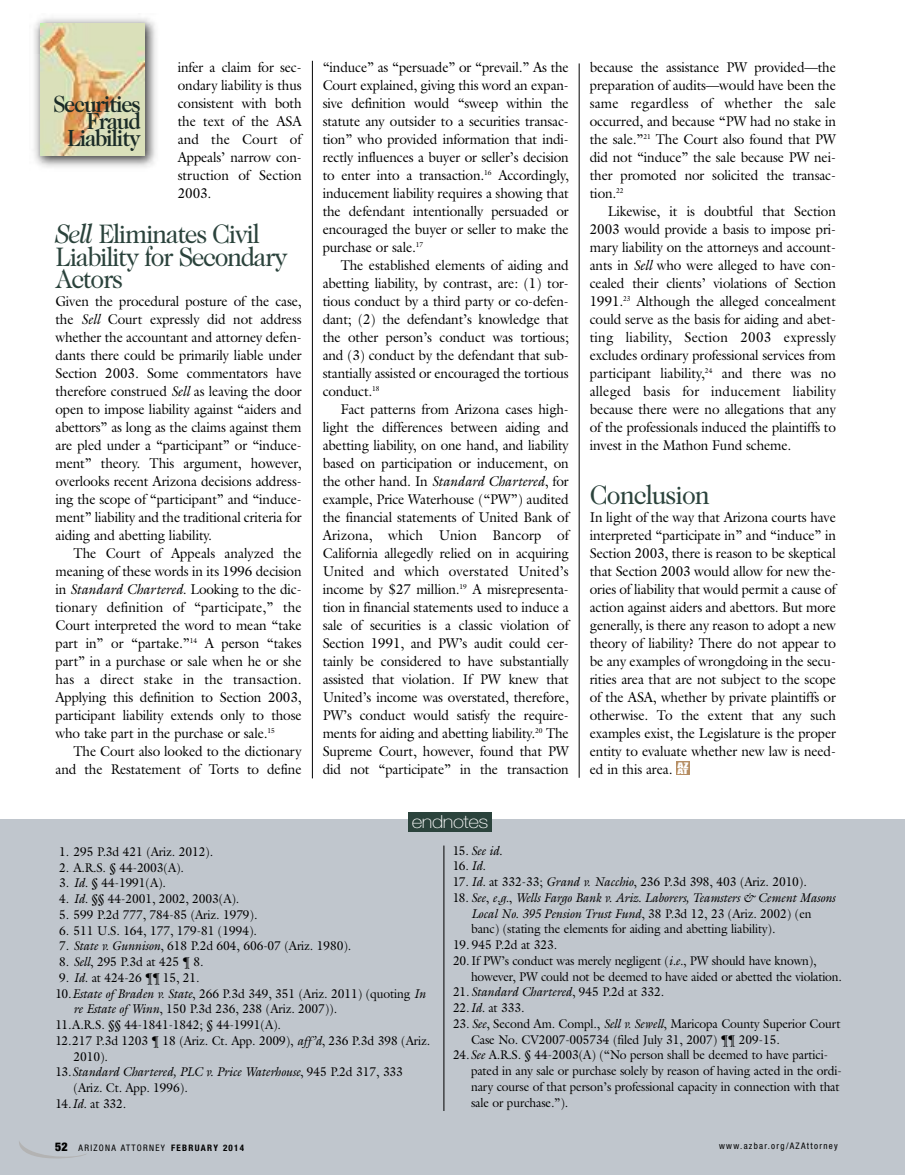
<style>
.page{position:relative;width:905px;height:1175px;background:#fff}
.page>*{position:absolute;margin:0;border:0;box-sizing:border-box;transform-origin:0 0}
.t1{font:27px/22.5px "Caslon Two Twenty Four";letter-spacing:-.055em;color:#2b433c;scale:.95 1}
.t2{font:500 23.7px/16.6px "Caslon Two Twenty Four";letter-spacing:-.055em;color:#1a2b27;text-align:right;scale:.94 1}
.t3{font:100 18px "Helvetica Neue";letter-spacing:-.02em;color:#fff;scale:1.14 1}
.t4{font:14.25px/18px "Galliard";letter-spacing:-.01em;color:#000;text-align:justify;scale:.95 1}
.t5{font:12.75px/15.8px "Galliard";letter-spacing:-.01em;color:#000;scale:.95 1}
.t6{font:italic 12.75px "Galliard";letter-spacing:-.01em;color:#000;scale:.95 1}
.t7{font:condensed 9px "Helvetica Neue";letter-spacing:.145em;color:#000}
.t8{font:7.05px/5.8px "Impact";color:#fff;scale:1.69 1}
.s1{font-style:italic}
.s2{font-style:normal}
.s3{font-weight:900;font-size:12px}
.s4{font-weight:700}
</style>
<div class="page">
<div style="left:0;top:819px;width:904px;height:355px;background:#c0c6cd"></div>
<div style="left:408px;top:812px;width:84px;height:19px;background:#2b433c"></div>
<hr style="left:312px;top:61px;width:1px;height:717px;background:#000">
<hr style="left:443px;top:845px;width:1px;height:266px;background:#000">
<hr style="left:579px;top:63px;width:1px;height:714px;background:#000">
<svg style="left:19px;top:1141px;width:67px;height:18px"></svg>
<img style="left:33px;top:17px;width:123px;height:150px">
<img style="left:41px;top:24px;width:104px;height:132px">
<div style="left:676px;top:761px;width:13px;height:13px;background:#b68e64"></div>
<p class="t4" style="left:178px;top:58px;width:132px">infer a claim for sec&shy;ondary liability is thus consistent with both the text of the ASA and the Court of Appeals’ narrow con&shy;struction of Section 2003.</p>
<h1 class="t1" style="left:56px;top:224px;width:246px"><span class="s1">Sell</span> Eliminates Civil<br>Liability for Secondary<br>Actors</h1>
<p class="t4" style="left:55px;top:292px;width:260px">Given the procedural posture of the case, the <span class="s1">Sell</span> Court expressly did not address whether the accountant and attorney defen&shy;dants there could be primarily liable under Section 2003. Some commentators have therefore construed <span class="s1">Sell</span> as leaving the door open to impose liability against “aiders and abettors” as long as the claims against them are pled under a “participant” or “induce&shy;ment” theory. This argument, however, overlooks recent Arizona decisions address&shy;ing the scope of “participant” and “induce&shy;ment” liability and the traditional criteria for aiding and abetting liability.</p>
<p class="t4" style="left:55px;top:544px;width:260px;text-indent:18px">The Court of Appeals analyzed the meaning of these words in its 1996 decision in <span class="s1">Standard Chartered</span>. Looking to the dic&shy;tionary definition of “participate,” the Court interpreted the word to mean “take part in” or “partake.”<sup>14</sup> A person “takes part” in a purchase or sale when he or she has a direct stake in the transaction.<br>Applying this definition to Section 2003, participant liability extends only to those who take part in the purchase or sale.<sup>15</sup></p>
<p class="t4" style="left:56px;top:742px;width:260px;text-align:right">The Court also looked to the dictionary and the Restatement of Torts to define</p>
<h2 class="t2" style="left:53px;top:98px;width:95px">Securities<br>Fraud<br>Liability</h2>
<p class="t4" style="left:323px;top:58px;width:260px">“induce” as “persuade” or “prevail.” As the Court explained, giving this word an expan&shy;sive definition would “sweep within the statute any outsider to a securities transac&shy;tion” who provided information that indi&shy;rectly influences a buyer or seller’s decision to enter into a transaction.<sup>16</sup> Accordingly, inducement liability requires a showing that the defendant intentionally persuaded or encouraged the buyer or seller to make the purchase or sale.<sup>17</sup></p>
<p class="t4" style="left:323px;top:256px;width:260px;text-indent:18px">The established elements of aiding and abetting liability, by contrast, are: (1) tor&shy;tious conduct by a third party or co-defen&shy;dant; (2) the defendant’s knowledge that the other person’s conduct was tortious; and (3) conduct by the defendant that sub&shy;stantially assisted or encouraged the tortious conduct.<sup>18</sup></p>
<p class="t4" style="left:323px;top:400px;width:260px;text-indent:18px">Fact patterns from Arizona cases high&shy;light the differences between aiding and abetting liability, on one hand, and liability based on participation or inducement, on the other hand. In <span class="s1">Standard Chartered</span>, for example, Price Waterhouse (“PW”) audited the financial statements of United Bank of Arizona, which Union Bancorp of California allegedly relied on in acquiring United and which overstated United’s income by $27 million.<sup>19</sup> A misrepresenta&shy;tion in financial statements used to induce a sale of securities is a classic violation of Section 1991, and PW’s audit could cer&shy;tainly be considered to have substantially assisted that violation. If PW knew that United’s income was overstated, therefore, PW’s conduct would satisfy the require&shy;ments for aiding and abetting liability.<sup>20</sup> The Supreme Court, however, found that PW did not “participate” in the transaction</p>
<p class="t3" style="left:411px;top:814px;width:69px">endnotes</p>
<p class="t4" style="left:590px;top:58px;width:260px">because the assistance PW provided—the preparation of audits—would have been the same regardless of whether the sale occurred, and because “PW had no stake in the sale.”<sup>21</sup> The Court also found that PW did not “induce” the sale because PW nei&shy;ther promoted nor solicited the transac&shy;tion.<sup>22</sup></p>
<p class="t4" style="left:590px;top:202px;width:260px;text-indent:18px">Likewise, it is doubtful that Section 2003 would provide a basis to impose pri&shy;mary liability on the attorneys and account&shy;ants in <span class="s1">Sell</span> who were alleged to have con&shy;cealed their clients’ violations of Section 1991.<sup>23</sup> Although the alleged concealment could serve as the basis for aiding and abet&shy;ting liability, Section 2003 expressly excludes ordinary professional services from participant liability,<sup>24</sup> and there was no alleged basis for inducement liability because there were no allegations that any of the professionals induced the plaintiffs to invest in the Mathon Fund scheme.</p>
<h1 class="t1" style="left:590px;top:485px;width:128px">Conclusion</h1>
<p class="t4" style="left:590px;top:508px;width:260px">In light of the way that Arizona courts have interpreted “participate in” and “induce” in Section 2003, there is reason to be skeptical that Section 2003 would allow for new the&shy;ories of liability that would permit a cause of action against aiders and abettors. But more generally, is there any reason to adopt a new theory of liability? There do not appear to be any examples of wrongdoing in the secu&shy;rities area that are not subject to the scope of the ASA, whether by private plaintiffs or otherwise. To the extent that any such examples exist, the Legislature is the proper entity to evaluate whether new law is need&shy;ed in this area.</p>
<p class="t8" style="left:677px;top:762px;width:8px">AZ<br>AT</p>
<p class="t5" style="left:59px;top:843px;width:164px">1. 295 P.3d 421 (Ariz. 2012).</p>
<p class="t5" style="left:59px;top:859px;width:133px">2. A.R.S. § 44-2003(A).</p>
<p class="t5" style="left:59px;top:875px;width:114px">3. <span class="s1">Id.</span> § 44-1991(A).</p>
<p class="t5" style="left:59px;top:890px;width:191px">4. <span class="s1">Id.</span> §§ 44-2001, 2002, 2003(A).</p>
<p class="t5" style="left:59px;top:906px;width:210px">5. 599 P.2d 777, 784-85 (Ariz. 1979).</p>
<p class="t5" style="left:59px;top:922px;width:210px">6. 511 U.S. 164, 177, 179-81 (1994).</p>
<p class="t5" style="left:59px;top:938px;width:309px">7. <span class="s1">State v. Gunnison</span>, 618 P.2d 604, 606-07 (Ariz. 1980).</p>
<p class="t5" style="left:59px;top:953px;width:153px">8. <span class="s1">Sell</span>, 295 P.3d at 425 ¶ 8.</p>
<p class="t5" style="left:59px;top:969px;width:149px">9. <span class="s1">Id</span>. at 424-26 ¶¶ 15, 21.</p>
<p class="t5" style="left:55px;top:985px;width:391px">10.<span class="s1">Estate of Braden v. State</span>, 266 P.3d 349, 351 (Ariz. 2011) (quoting <span class="s1">In</span></p>
<p class="t5" style="left:74px;top:1001px;width:279px"><span class="s1">re Estate of Winn</span>, 150 P.3d 236, 238 (Ariz. 2007)).</p>
<p class="t5" style="left:55px;top:1016px;width:239px">11.A.R.S. §§ 44-1841-1842; § 44-1991(A).</p>
<p class="t5" style="left:55px;top:1032px;width:396px">12.217 P.3d 1203 ¶ 18 (Ariz. Ct. App. 2009), <span class="s1">aff’d</span>, 236 P.3d 398 (Ariz.</p>
<p class="t5" style="left:73px;top:1048px;width:38px">2010).</p>
<p class="t6" style="left:55px;top:1064px;width:367px"><span class="s2">13.</span>Standard Chartered, PLC v. Price Waterhouse<span class="s2">, 945 P.2d 317, 333</span></p>
<p class="t5" style="left:73px;top:1079px;width:122px">(Ariz. Ct. App. 1996).</p>
<p class="t5" style="left:55px;top:1095px;width:76px">14.<span class="s1">Id.</span> at 332.</p>
<p class="t6" style="left:453px;top:842px;width:53px"><span class="s2">15.</span> See id.</p>
<p class="t5" style="left:453px;top:858px;width:36px">16. <span class="s1">Id.</span></p>
<p class="t5" style="left:453px;top:873px;width:374px">17. <span class="s1">Id.</span> at 332-33; <span class="s1">Grand v. Nacchio</span>, 236 P.3d 398, 403 (Ariz. 2010).</p>
<p class="t5" style="left:471px;top:889px;width:385px;text-indent:-18px">18. <span class="s1">See</span>, <span class="s1">e.g.</span>, <span class="s1">Wells Fargo Bank v. Ariz. Laborers, Teamsters &amp; Cement Masons<br>Local No. 395 Pension Trust Fund</span>, 38 P.3d 12, 23 (Ariz. 2002) (en banc) (stating the elements for aiding and abetting liability).</p>
<p class="t5" style="left:453px;top:936px;width:111px">19. 945 P.2d at 323.</p>
<p class="t5" style="left:453px;top:952px;width:384px">20. If PW’s conduct was merely negligent (<span class="s1">i.e</span>., PW should have known),</p>
<p class="t5" style="left:471px;top:968px;width:392px">however, PW could not be deemed to have aided or abetted the violation.</p>
<p class="t5" style="left:453px;top:984px;width:224px">21.<span class="s1">Standard Chartered</span>, 945 P.2d at 332.</p>
<p class="t5" style="left:453px;top:999px;width:77px">22.<span class="s1">Id.</span> at 333.</p>
<p class="t5" style="left:453px;top:1015px;width:409px">23. <span class="s1">See</span>, Second Am. Compl., <span class="s1">Sell v. Sewell</span>, Maricopa County Superior Court</p>
<p class="t5" style="left:471px;top:1031px;width:326px">Case No. CV2007-005734 (filed July 31, 2007) ¶¶ 209-15.</p>
<p class="t5" style="left:453px;top:1047px;width:396px">24.<span class="s1">See</span> A.R.S. § 44-2003(A) (“No person shall be deemed to have partici-</p>
<p class="t5" style="left:471px;top:1062px;width:392px">pated in any sale or purchase solely by reason of having acted in the ordi-</p>
<p class="t5" style="left:471px;top:1078px;width:389px">nary course of that person’s professional capacity in connection with that</p>
<p class="t5" style="left:471px;top:1094px;width:104px">sale or purchase.”).</p>
<p class="t7" style="left:55px;top:1144px;width:190px"><span class="s3">52</span> ARIZONA ATTORNEY <span class="s4">FEBRUARY 2014</span></p>
<p class="t7" style="left:719px;top:1142px;width:120px">www.azbar.org/AZAttorney</p>
</div>
